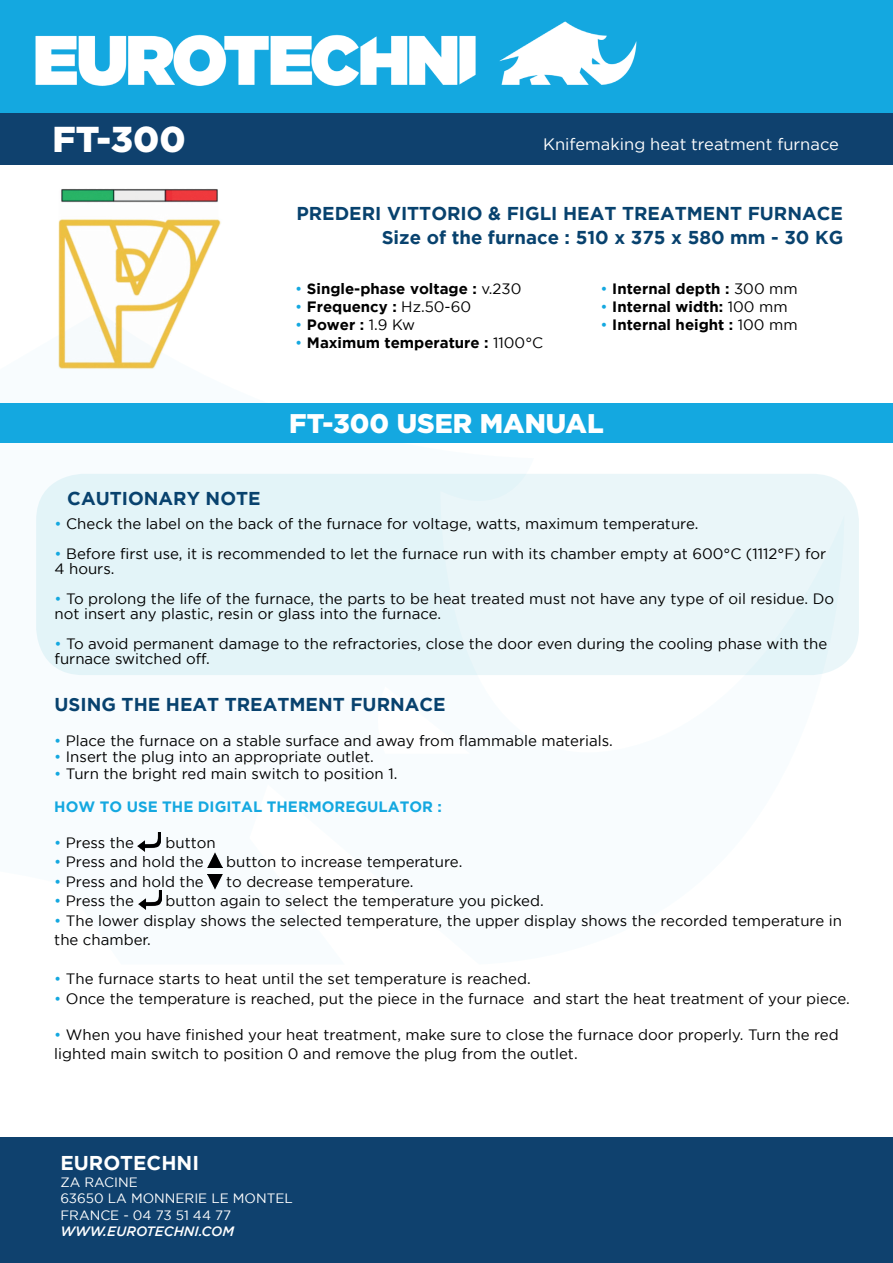
<style>
.page{position:relative;width:893px;height:1263px;background:#fff}
.page>*{position:absolute;margin:0;border:0;box-sizing:border-box;transform-origin:0 0}
.t1{font:900 36px "Gotham";color:#fff}
.t2{font:900 27px "Gotham";color:#fff}
.t3{font:700 19.95px "Gotham";color:#fff}
.t4{font:700 18.6px "Gotham";color:#08426e}
.t5{font:16.5px "Gotham";color:#fff}
.t6{font:15px/15px "Gotham";color:#000}
.t7{font:700 15px "Gotham";color:#000}
.t8{font:700 15px "Gotham";color:#14a8e0}
.t9{font:13.5px/16.5px "Gotham";color:#fff}
.t10{font:500 13.5px "Gotham";color:#fff}
.s1{font-weight:400;color:#14a8e0}
.s2{font-weight:400}
.s3{color:#14a8e0}
</style>
<div class="page">
<svg style="left:0;top:442px;width:855px;height:468px"></svg>
<div style="left:0;top:1137px;width:893px;height:126px;background:#0f416e"></div>
<div style="left:0;top:0;width:893px;height:115px;background:#14a8e0"></div>
<img style="left:35px;top:21px;width:602px;height:65px">
<div style="left:0;top:114px;width:893px;height:51px;background:#0f416e"></div>
<img style="left:58px;top:189px;width:163px;height:180px">
<div style="left:0;top:403px;width:893px;height:39px;background:#14a8e0"></div>
<img style="left:138px;top:833px;width:23px;height:19px">
<img style="left:208px;top:853px;width:15px;height:15px">
<img style="left:208px;top:874px;width:15px;height:15px">
<img style="left:139px;top:890px;width:22px;height:19px">
<h1 class="t1" style="left:52px;top:118px;width:135px">FT-300</h1>
<p class="t5" style="left:543px;top:135px;width:297px">Knifemaking heat treatment furnace</p>
<p class="t4" style="left:296px;top:202px;width:548px">PREDERI VITTORIO &amp; FIGLI HEAT TREATMENT FURNACE</p>
<p class="t4" style="left:382px;top:226px;width:463px">Size of the furnace : 510 x 375 x 580 mm - 30 KG</p>
<p class="t7" style="left:295px;top:280px;width:228px"><span class="s1">•</span> Single-phase voltage : <span class="s2">v.230</span></p>
<p class="t7" style="left:295px;top:298px;width:177px"><span class="s1">•</span> Frequency : <span class="s2">Hz.50-60</span></p>
<p class="t7" style="left:295px;top:316px;width:121px"><span class="s1">•</span> Power : <span class="s2">1.9 Kw</span></p>
<p class="t7" style="left:295px;top:334px;width:249px"><span class="s1">•</span> Maximum temperature : <span class="s2">1100°C</span></p>
<p class="t7" style="left:601px;top:280px;width:199px"><span class="s1">•</span> Internal depth : <span class="s2">300 mm</span></p>
<p class="t7" style="left:601px;top:298px;width:188px"><span class="s1">•</span> Internal width: <span class="s2">100 mm</span></p>
<p class="t7" style="left:601px;top:316px;width:199px"><span class="s1">•</span> Internal height : <span class="s2">100 mm</span></p>
<h2 class="t2" style="left:289px;top:408px;width:316px">FT-300 USER MANUAL</h2>
<p class="t4" style="left:67px;top:487px;width:195px">CAUTIONARY NOTE</p>
<p class="t6" style="left:55px;top:516px;width:645px"><span class="s3">•</span> Check the label on the back of the furnace for voltage, watts, maximum temperature.</p>
<p class="t6" style="left:55px;top:546px;width:773px"><span class="s3">•</span> Before first use, it is recommended to let the furnace run with its chamber empty at 600°C (1112°F) for<br>4 hours.</p>
<p class="t6" style="left:55px;top:591px;width:781px"><span class="s3">•</span> To prolong the life of the furnace, the parts to be heat treated must not have any type of oil residue. Do not insert any plastic, resin or glass into the furnace.</p>
<p class="t6" style="left:55px;top:636px;width:774px"><span class="s3">•</span> To avoid permanent damage to the refractories, close the door even during the cooling phase with the furnace switched off.</p>
<p class="t4" style="left:55px;top:694px;width:393px">USING THE HEAT TREATMENT FURNACE</p>
<p class="t6" style="left:54px;top:732px;width:560px"><span class="s3">•</span> Place the furnace on a stable surface and away from flammable materials.</p>
<p class="t6" style="left:54px;top:749px;width:321px"><span class="s3">•</span> Insert the plug into an appropriate outlet.</p>
<p class="t6" style="left:54px;top:765px;width:345px"><span class="s3">•</span> Turn the bright red main switch to position 1.</p>
<p class="t8" style="left:54px;top:797px;width:389px">HOW TO USE THE DIGITAL THERMOREGULATOR :</p>
<p class="t6" style="left:54px;top:834px;width:81px"><span class="s3">•</span> Press the</p>
<p class="t6" style="left:166px;top:834px;width:52px">button</p>
<p class="t6" style="left:54px;top:854px;width:151px"><span class="s3">•</span> Press and hold the</p>
<p class="t6" style="left:226px;top:854px;width:238px">button to increase temperature.</p>
<p class="t6" style="left:54px;top:873px;width:151px"><span class="s3">•</span> Press and hold the</p>
<p class="t6" style="left:226px;top:873px;width:189px">to decrease temperature.</p>
<p class="t6" style="left:54px;top:893px;width:81px"><span class="s3">•</span> Press the</p>
<p class="t6" style="left:166px;top:893px;width:380px">button again to select the temperature you picked.</p>
<p class="t6" style="left:54px;top:910px;width:789px;line-height:19.5px"><span class="s3">•</span> The lower display shows the selected temperature, the upper display shows the recorded temperature in the chamber.</p>
<p class="t6" style="left:54px;top:971px;width:478px"><span class="s3">•</span> The furnace starts to heat until the set temperature is reached.</p>
<p class="t6" style="left:54px;top:990px;width:797px"><span class="s3">•</span> Once the temperature is reached, put the piece in the furnace and start the heat treatment of your piece.</p>
<p class="t6" style="left:54px;top:1024px;width:786px;line-height:19.5px"><span class="s3">•</span> When you have finished your heat treatment, make sure to close the furnace door properly. Turn the red lighted main switch to position 0 and remove the plug from the outlet.</p>
<h3 class="t3" style="left:60px;top:1151px;width:140px">EUROTECHNI</h3>
<p class="t9" style="left:60px;top:1173px;width:234px">ZA RACINE<br>63650 LA MONNERIE LE MONTEL<br>FRANCE - 04 73 51 44 77</p>
<p class="t10" style="left:60px;top:1224px;width:175px">WWW.EUROTECHNI.COM</p>
</div>
